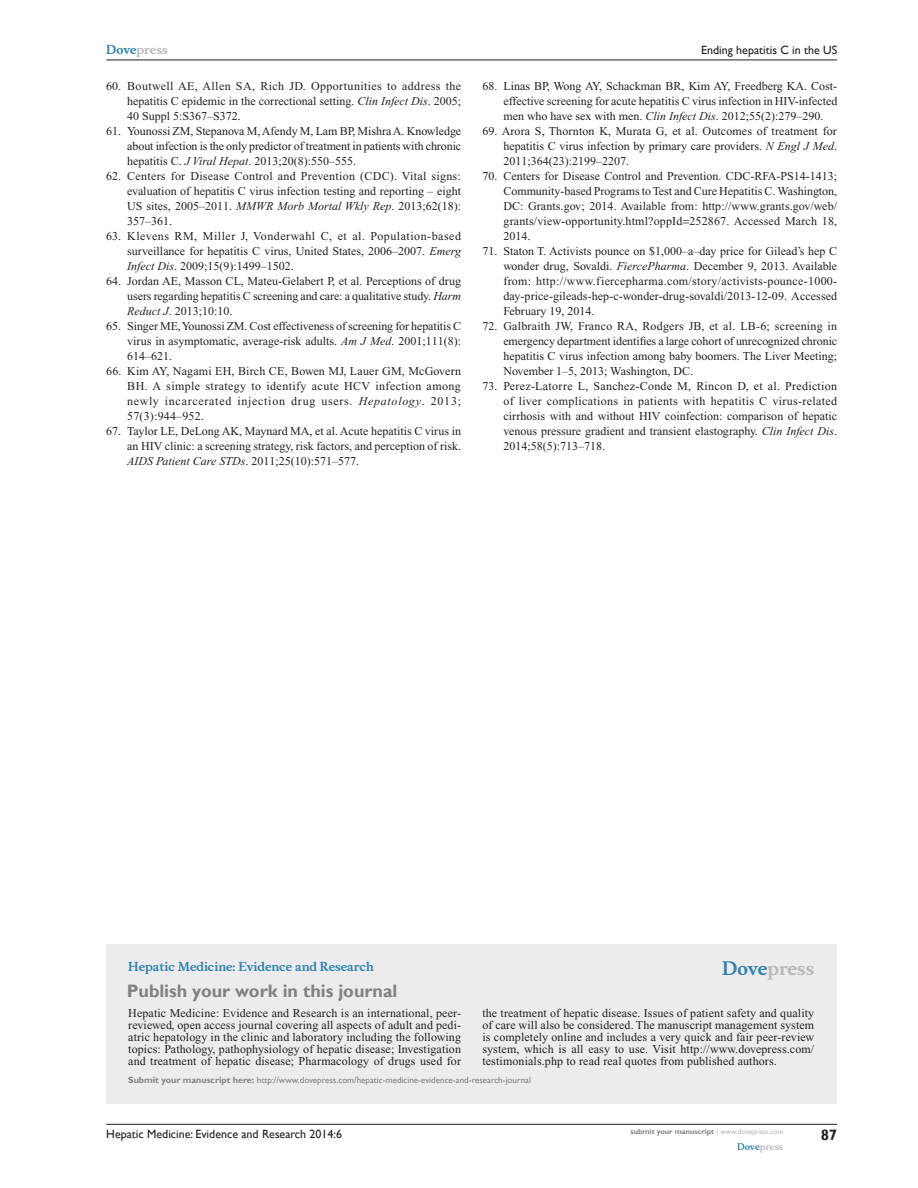
<style>
.page{position:relative;width:918px;height:1188px;background:#fff}
.page>*{position:absolute;margin:0;border:0;box-sizing:border-box;transform-origin:0 0}
.PromBx-H1{font:700 18px "Gill Sans";color:#808285}
.PromBx-Brand{font:700 18px "Musee";color:#b8b9bc}
.t1{font:700 15px "Gill Sans";color:#231f20}
.RefNL2{font:12px/15px "Times New Roman";color:#231f20;text-align:justify}
.PromBx-Tx{font:12px/12px "Times New Roman";letter-spacing:.01em;color:#231f20;text-align:justify}
.t2{font:12px "Gill Sans";color:#231f20}
.PromBx-JrnlName{font:700 12px "Musee";color:#3485ae}
.t3{font:700 12px "Musee";color:#b8b9bc}
.PromBx-SubmitMssWebA{font:9px "Gill Sans";color:#808285}
.t4{font:700 9px "Musee";color:#b8b9bc}
.t5{font:700 7.5px "Gill Sans";color:#808285}
.s1{color:#3485ae}
.s2{font-style:italic}
.s3{font-weight:700}
.s4{font-weight:400;color:#b8b9bc}
</style>
<div class="page">
<div style="left:106px;top:944px;width:731px;height:159px;background:#ececee"></div>
<hr style="left:106px;top:1124px;width:731px;height:1px;background:#231f20">
<hr style="left:106px;top:60px;width:731px;height:1px;background:#231f20">
<p class="t3" style="left:106px;top:43px;width:63px"><span class="s1">Dove</span>press</p>
<p class="RefNL2" style="left:127px;top:79px;width:335px;text-indent:-21px">60. Boutwell AE, Allen SA, Rich JD. Opportunities to address the hepatitis C epidemic in the correctional setting. <span class="s2">Clin Infect Dis</span>. 2005; 40 Suppl 5:S367–S372.</p>
<p class="RefNL2" style="left:127px;top:124px;width:336px;text-indent:-21px">61. Younossi ZM, Stepanova M, Afendy M, Lam BP, Mishra A. Knowledge about infection is the only predictor of treatment in patients with chronic hepatitis C. <span class="s2">J Viral Hepat</span>. 2013;20(8):550–555.</p>
<p class="RefNL2" style="left:127px;top:169px;width:335px;text-indent:-21px">62. Centers for Disease Control and Prevention (CDC). Vital signs: evaluation of hepatitis C virus infection testing and reporting – eight US sites, 2005–2011. <span class="s2">MMWR Morb Mortal Wkly Rep</span>. 2013;62(18):<br>357–361.</p>
<p class="RefNL2" style="left:127px;top:229px;width:335px;text-indent:-21px">63. Klevens RM, Miller J, Vonderwahl C, et al. Population-based surveillance for hepatitis C virus, United States, 2006–2007. <span class="s2">Emerg Infect Dis</span>. 2009;15(9):1499–1502.</p>
<p class="RefNL2" style="left:127px;top:274px;width:335px;text-indent:-21px">64. Jordan AE, Masson CL, Mateu-Gelabert P, et al. Perceptions of drug users regarding hepatitis C screening and care: a qualitative study. <span class="s2">Harm Reduct J</span>. 2013;10:10.</p>
<p class="RefNL2" style="left:127px;top:319px;width:335px;text-indent:-21px">65. Singer ME, Younossi ZM. Cost effectiveness of screening for hepatitis C virus in asymptomatic, average-risk adults. <span class="s2">Am J Med</span>. 2001;111(8):<br>614–621.</p>
<p class="RefNL2" style="left:127px;top:364px;width:335px;text-indent:-21px">66. Kim AY, Nagami EH, Birch CE, Bowen MJ, Lauer GM, McGovern BH. A simple strategy to identify acute HCV infection among newly incarcerated injection drug users. <span class="s2">Hepatology</span>. 2013; 57(3):944–952.</p>
<p class="RefNL2" style="left:127px;top:424px;width:335px;text-indent:-21px">67. Taylor LE, DeLong AK, Maynard MA, et al. Acute hepatitis C virus in an HIV clinic: a screening strategy, risk factors, and perception of risk.<br><span class="s2">AIDS Patient Care STDs</span>. 2011;25(10):571–577.</p>
<p class="t2" style="left:701px;top:43px;width:138px">Ending hepatitis C in the US</p>
<p class="RefNL2" style="left:503px;top:79px;width:336px;text-indent:-21px">68. Linas BP, Wong AY, Schackman BR, Kim AY, Freedberg KA. Cost&shy;effective screening for acute hepatitis C virus infection in HIV-infected men who have sex with men. <span class="s2">Clin Infect Dis</span>. 2012;55(2):279–290.</p>
<p class="RefNL2" style="left:503px;top:124px;width:335px;text-indent:-21px">69. Arora S, Thornton K, Murata G, et al. Outcomes of treatment for hepatitis C virus infection by primary care providers. <span class="s2">N Engl J Med</span>.<br>2011;364(23):2199–2207.</p>
<p class="RefNL2" style="left:503px;top:169px;width:335px;text-indent:-21px">70. Centers for Disease Control and Prevention. CDC-RFA-PS14-1413; Community-based Programs to Test and Cure Hepatitis C. Washington, DC: Grants.gov; 2014. Available from: http://www.grants.gov/web/ grants/view-opportunity.html?oppId 252867. Accessed March 18, 2014.</p>
<p class="RefNL2" style="left:503px;top:244px;width:335px;text-indent:-21px">71. Staton T. Activists pounce on $1,000–a–day price for Gilead’s hep C wonder drug, Sovaldi. <span class="s2">FiercePharma</span>. December 9, 2013. Available from: http://www.fiercepharma.com/story/activists-pounce-1000- day-price-gileads-hep-c-wonder-drug-sovaldi/2013-12-09. Accessed February 19, 2014.</p>
<p class="RefNL2" style="left:503px;top:319px;width:335px;text-indent:-21px">72. Galbraith JW, Franco RA, Rodgers JB, et al. LB-6; screening in emergency department identifies a large cohort of unrecognized chronic hepatitis C virus infection among baby boomers. The Liver Meeting; November 1–5, 2013; Washington, DC.</p>
<p class="RefNL2" style="left:503px;top:379px;width:335px;text-indent:-21px">73. Perez-Latorre L, Sanchez-Conde M, Rincon D, et al. Prediction of liver complications in patients with hepatitis C virus-related cirrhosis with and without HIV coinfection: comparison of hepatic venous pressure gradient and transient elastography. <span class="s2">Clin Infect Dis</span>.<br>2014;58(5):713–718.</p>
<p class="PromBx-JrnlName" style="left:128px;top:959px;width:247px">Hepatic Medicine: Evidence and Research</p>
<p class="PromBx-H1" style="left:127px;top:980px;width:272px">Publish your work in this journal</p>
<p class="PromBx-Brand" style="left:722px;top:958px;width:94px"><span class="s1">Dove</span>press</p>
<p class="PromBx-Tx" style="left:128px;top:1007px;width:334px">Hepatic Medicine: Evidence and Research is an international, peer&shy;reviewed, open access journal covering all aspects of adult and pedi&shy;atric hepatology in the clinic and laboratory including the following topics: Pathology, pathophysiology of hepatic disease; Investigation and treatment of hepatic disease; Pharmacology of drugs used for</p>
<p class="PromBx-Tx" style="left:482px;top:1007px;width:333px">the treatment of hepatic disease. Issues of patient safety and quality of care will also be considered. The manuscript management system is completely online and includes a very quick and fair peer-review system, which is all easy to use. Visit http://www.dovepress.com/ testimonials.php to read real quotes from published authors.</p>
<p class="PromBx-SubmitMssWebA" style="left:128px;top:1075px;width:404px"><span class="s3">Submit your manuscript here:</span> http://www.dovepress.com/hepatic-medicine-evidence-and-research-journal</p>
<p class="t2" style="left:106px;top:1127px;width:237px">Hepatic Medicine: Evidence and Research 2014:6</p>
<p class="t5" style="left:631px;top:1127px;width:154px">submit your manuscript <span class="s4">| www.dovepress.com</span></p>
<p class="t4" style="left:737px;top:1141px;width:48px"><span class="s1">Dove</span>press</p>
<p class="t1" style="left:821px;top:1126px;width:18px">87</p>
</div>
